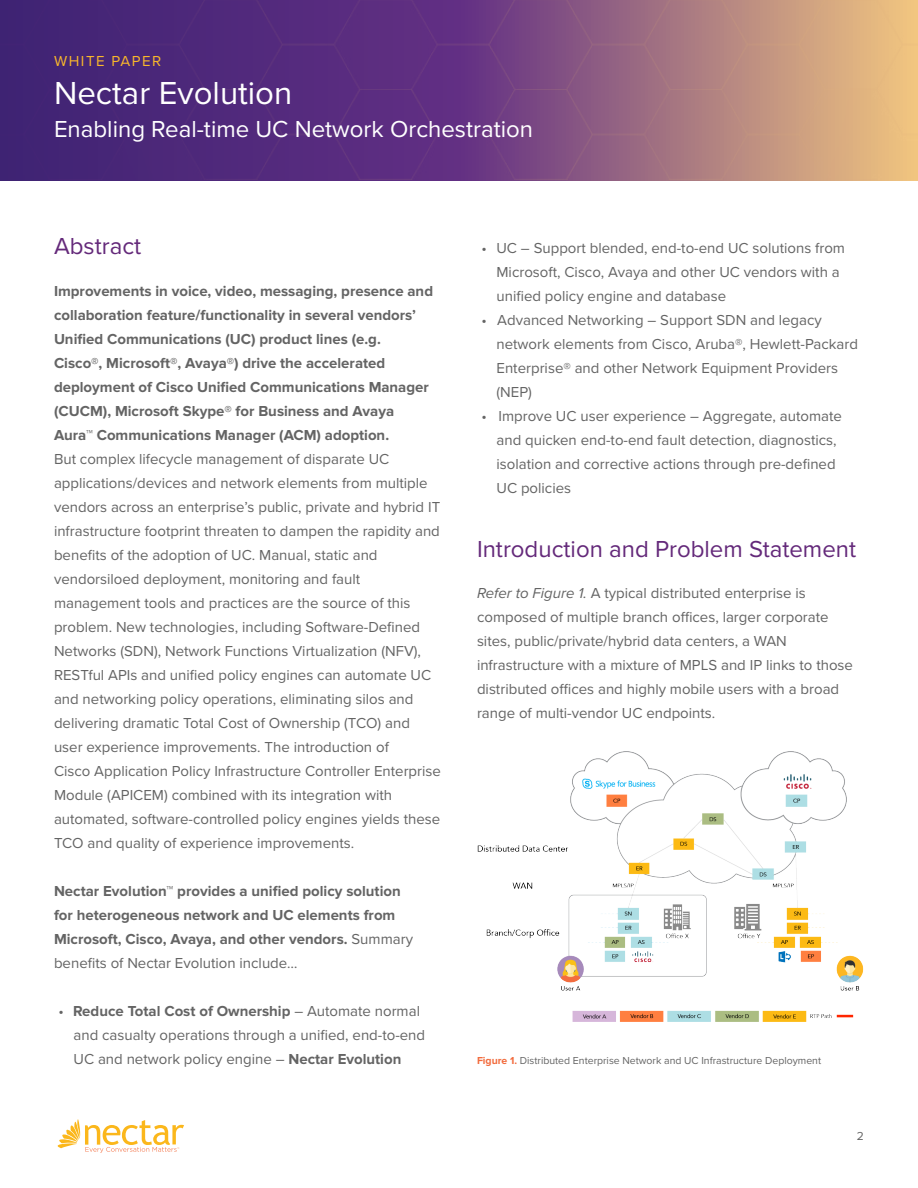
<style>
.page{position:relative;width:918px;height:1188px;background:#fff}
.page>*{position:absolute;margin:0;border:0;box-sizing:border-box;transform-origin:0 0}
.Document_Header{font:33px "Proxima Nova";color:#fff}
.t1{font:24px "Proxima Nova";color:#64297a}
.Document_Header-2{font:24px "Proxima Nova";color:#fff}
.t2{font:15px/24px "Proxima Nova";color:#646464}
.t3{font:700 15px/24px "Proxima Nova";color:#646464}
.Document_Type{font:15px "Proxima Nova";letter-spacing:.1em;color:#fab82b}
.t4{font:12px "Proxima Nova";color:#646464}
.t5{font:10.5px "Proxima Nova";color:#646464}
.s1{font-weight:400}
.s2{font-weight:700}
.s3{font-style:italic}
.s4{font-weight:700;color:#f26b3d}
</style>
<div class="page">
<img style="left:1px;top:0;width:917px;height:180px">
<svg style="left:57px;top:1119px;width:127px;height:34px"></svg>
<img style="left:477px;top:752px;width:387px;height:269px">
<p class="Document_Type" style="left:54px;top:52px;width:109px">WHITE PAPER</p>
<p class="Document_Header" style="left:54px;top:74px;width:240px">Nectar Evolution</p>
<p class="Document_Header-2" style="left:54px;top:115px;width:481px">Enabling Real-time UC Network Orchestration</p>
<p class="t1" style="left:54px;top:231px;width:89px">Abstract</p>
<p class="t3" style="left:54px;top:280px;width:381px">Improvements in voice, video, messaging, presence and</p>
<p class="t3" style="left:54px;top:304px;width:363px">collaboration feature/functionality in several vendors’</p>
<p class="t3" style="left:54px;top:328px;width:328px">Unified Communications (UC) product lines (e.g.</p>
<p class="t3" style="left:54px;top:352px;width:333px">Cisco®, Microsoft®, Avaya®) drive the accelerated</p>
<p class="t3" style="left:54px;top:376px;width:376px">deployment of Cisco Unified Communications Manager</p>
<p class="t3" style="left:54px;top:400px;width:342px">(CUCM), Microsoft Skype® for Business and Avaya</p>
<p class="t3" style="left:54px;top:424px;width:337px">Aura™ Communications Manager (ACM) adoption.</p>
<p class="t2" style="left:54px;top:448px;width:337px">But complex lifecycle management of disparate UC</p>
<p class="t2" style="left:54px;top:472px;width:375px">applications/devices and network elements from multiple</p>
<p class="t2" style="left:54px;top:496px;width:388px">vendors across an enterprise’s public, private and hybrid IT</p>
<p class="t2" style="left:54px;top:520px;width:387px">infrastructure footprint threaten to dampen the rapidity and</p>
<p class="t2" style="left:54px;top:544px;width:379px">benefits of the adoption of UC. Manual, static and vendorsiloed deployment, monitoring and fault management tools and practices are the source of this problem. New technologies, including Software-Defined Networks (SDN), Network Functions Virtualization (NFV), RESTful APIs and unified policy engines can automate UC and networking policy operations, eliminating silos and delivering dramatic Total Cost of Ownership (TCO) and user experience improvements. The introduction of</p>
<p class="t2" style="left:54px;top:760px;width:388px">Cisco Application Policy Infrastructure Controller Enterprise<br>Module (APICEM) combined with its integration with</p>
<p class="t2" style="left:54px;top:808px;width:388px">automated, software-controlled policy engines yields these<br>TCO and quality of experience improvements.</p>
<p class="t3" style="left:54px;top:880px;width:361px">Nectar Evolution™ provides a unified policy solution for heterogeneous network and UC elements from Microsoft, Cisco, Avaya, and other vendors. <span class="s1">Summary benefits of Nectar Evolution include…</span></p>
<p class="t2" style="left:74px;top:1000px;width:353px;text-indent:-15px">• <span class="s2">Reduce Total Cost of Ownership</span> – Automate normal and casualty operations through a unified, end-to-end<br>UC and network policy engine – <span class="s2">Nectar Evolution</span></p>
<p class="t2" style="left:496px;top:236px;width:350px;text-indent:-15px">• UC – Support blended, end-to-end UC solutions from<br>Microsoft, Cisco, Avaya and other UC vendors with a unified policy engine and database</p>
<p class="t2" style="left:496px;top:308px;width:363px;text-indent:-15px">• Advanced Networking – Support SDN and legacy network elements from Cisco, Aruba®, Hewlett-Packard Enterprise® and other Network Equipment Providers (NEP)</p>
<p class="t2" style="left:496px;top:404px;width:347px;text-indent:-15px">• Improve UC user experience – Aggregate, automate and quicken end-to-end fault detection, diagnostics, isolation and corrective actions through pre-defined UC policies</p>
<p class="t1" style="left:477px;top:534px;width:381px">Introduction and Problem Statement</p>
<p class="t2" style="left:477px;top:582px;width:330px"><span class="s3">Refer to Figure 1.</span> A typical distributed enterprise is</p>
<p class="t2" style="left:477px;top:606px;width:353px">composed of multiple branch offices, larger corporate sites, public/private/hybrid data centers, a WAN</p>
<p class="t2" style="left:477px;top:654px;width:378px">infrastructure with a mixture of MPLS and IP links to those</p>
<p class="t2" style="left:477px;top:678px;width:364px">distributed offices and highly mobile users with a broad</p>
<p class="t2" style="left:477px;top:702px;width:240px">range of multi-vendor UC endpoints.</p>
<p class="t5" style="left:477px;top:1054px;width:346px"><span class="s4">Figure 1.</span> Distributed Enterprise Network and UC Infrastructure Deployment</p>
<p class="t4" style="left:857px;top:1129px;width:9px">2</p>
</div>
